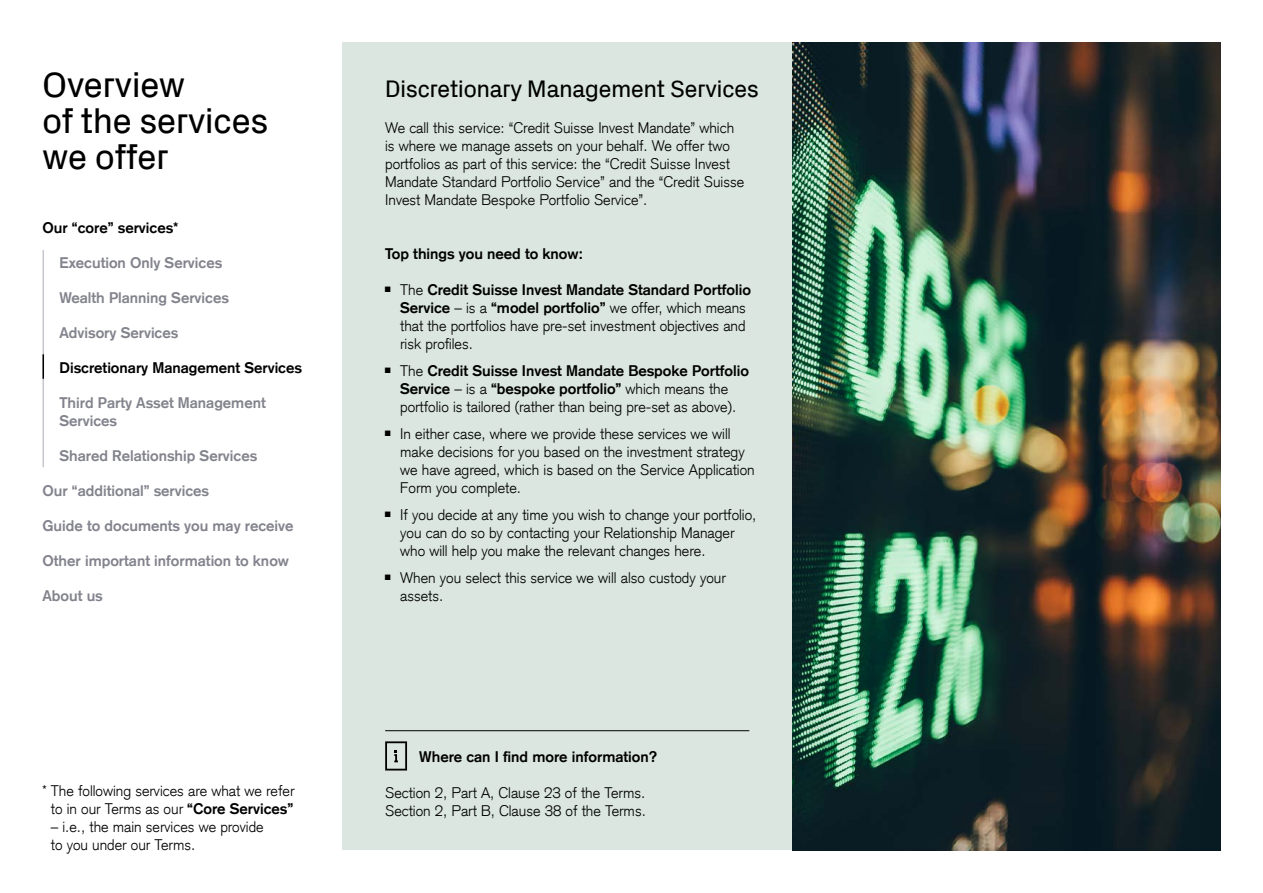
<style>
.page{position:relative;width:1263px;height:893px;background:#fff}
.page>*{position:absolute;margin:0;border:0;box-sizing:border-box;transform-origin:0 0}
.t1{font:36px/36px "Credit Suisse Headline";color:#000}
.Intro_Black{font:24px "Credit Suisse Headline";color:#000}
.Body_Copy_Light{font:300 15px/18px "Credit Suisse Type";color:#000}
.Navigation_Bold_10pt{font:700 15px/18px "Credit Suisse Type";color:#82838c}
.Body_Copy_Bold{font:700 15px "Credit Suisse Type";color:#000}
.Navigation_Bold_10pt-2{font:700 15px "Credit Suisse Type";color:#000}
.s1{font-weight:700}
</style>
<div class="page">
<div style="left:342px;top:43px;width:450px;height:807px;background:#dae6df"></div>
<hr style="left:43px;top:250px;width:1px;height:217px;background:#c5c6cf">
<img style="left:792px;top:43px;width:428px;height:807px">
<svg style="left:43px;top:354px;width:1px;height:25px"></svg>
<hr style="left:385px;top:730px;width:364px;height:1px;background:#000">
<svg style="left:385px;top:741px;width:22px;height:29px"></svg>
<h1 class="t1" style="left:43px;top:65px;width:227px">Overview<br>of the services we offer</h1>
<p class="Intro_Black" style="left:385px;top:72px;width:375px">Discretionary Management Services</p>
<p class="Body_Copy_Light" style="left:385px;top:118px;width:360px">We call this service: “Credit Suisse Invest Mandate” which is where we manage assets on your behalf. We offer two portfolios as part of this service: the “Credit Suisse Invest Mandate Standard Portfolio Service” and the “Credit Suisse Invest Mandate Bespoke Portfolio Service”.</p>
<p class="Body_Copy_Bold" style="left:385px;top:244px;width:199px">Top things you need to know:</p>
<p class="Body_Copy_Light" style="left:400px;top:280px;width:352px">The <span class="s1">Credit Suisse Invest Mandate Standard Portfolio Service</span> – is a <span class="s1">“model portfolio”</span> we offer, which means that the portfolios have pre-set investment objectives and risk profiles.</p>
<p class="Body_Copy_Light" style="left:400px;top:361px;width:350px">The <span class="s1">Credit Suisse Invest Mandate Bespoke Portfolio<br>Service</span> – is a <span class="s1">“bespoke portfolio”</span> which means the portfolio is tailored (rather than being pre-set as above).</p>
<p class="Body_Copy_Light" style="left:400px;top:424px;width:356px">In either case, where we provide these services we will make decisions for you based on the investment strategy we have agreed, which is based on the Service Application Form you complete.</p>
<p class="Body_Copy_Light" style="left:400px;top:505px;width:358px">If you decide at any time you wish to change your portfolio, you can do so by contacting your Relationship Manager who will help you make the relevant changes here.</p>
<p class="Body_Copy_Light" style="left:400px;top:568px;width:327px">When you select this service we will also custody your assets.</p>
<p class="Navigation_Bold_10pt-2" style="left:43px;top:219px;width:137px">Our “core” services*</p>
<p class="Navigation_Bold_10pt" style="left:60px;top:254px;width:164px">Execution Only Services</p>
<p class="Navigation_Bold_10pt" style="left:60px;top:289px;width:171px">Wealth Planning Services</p>
<p class="Navigation_Bold_10pt" style="left:60px;top:324px;width:120px">Advisory Services</p>
<p class="Navigation_Bold_10pt-2" style="left:60px;top:359px;width:244px">Discretionary Management Services</p>
<p class="Navigation_Bold_10pt" style="left:60px;top:394px;width:208px">Third Party Asset Management<br>Services</p>
<p class="Navigation_Bold_10pt" style="left:60px;top:447px;width:199px">Shared Relationship Services</p>
<p class="Navigation_Bold_10pt" style="left:43px;top:482px;width:168px">Our “additional” services</p>
<p class="Navigation_Bold_10pt" style="left:43px;top:517px;width:252px">Guide to documents you may receive</p>
<p class="Navigation_Bold_10pt" style="left:43px;top:552px;width:248px">Other important information to know</p>
<p class="Navigation_Bold_10pt" style="left:43px;top:587px;width:62px">About us</p>
<p class="Body_Copy_Light" style="left:43px;top:782px;width:253px;text-align:center">* The following services are what we refer to in our Terms as our <span class="s1">“Core Services”</span></p>
<p class="Body_Copy_Light" style="left:51px;top:818px;width:214px">– i.e., the main services we provide to you under our Terms.</p>
<p class="Body_Copy_Bold" style="left:419px;top:748px;width:240px">Where can I find more information?</p>
<p class="Body_Copy_Light" style="left:385px;top:784px;width:262px">Section 2, Part A, Clause 23 of the Terms.</p>
<p class="Body_Copy_Light" style="left:385px;top:802px;width:262px">Section 2, Part B, Clause 38 of the Terms.</p>
</div>
